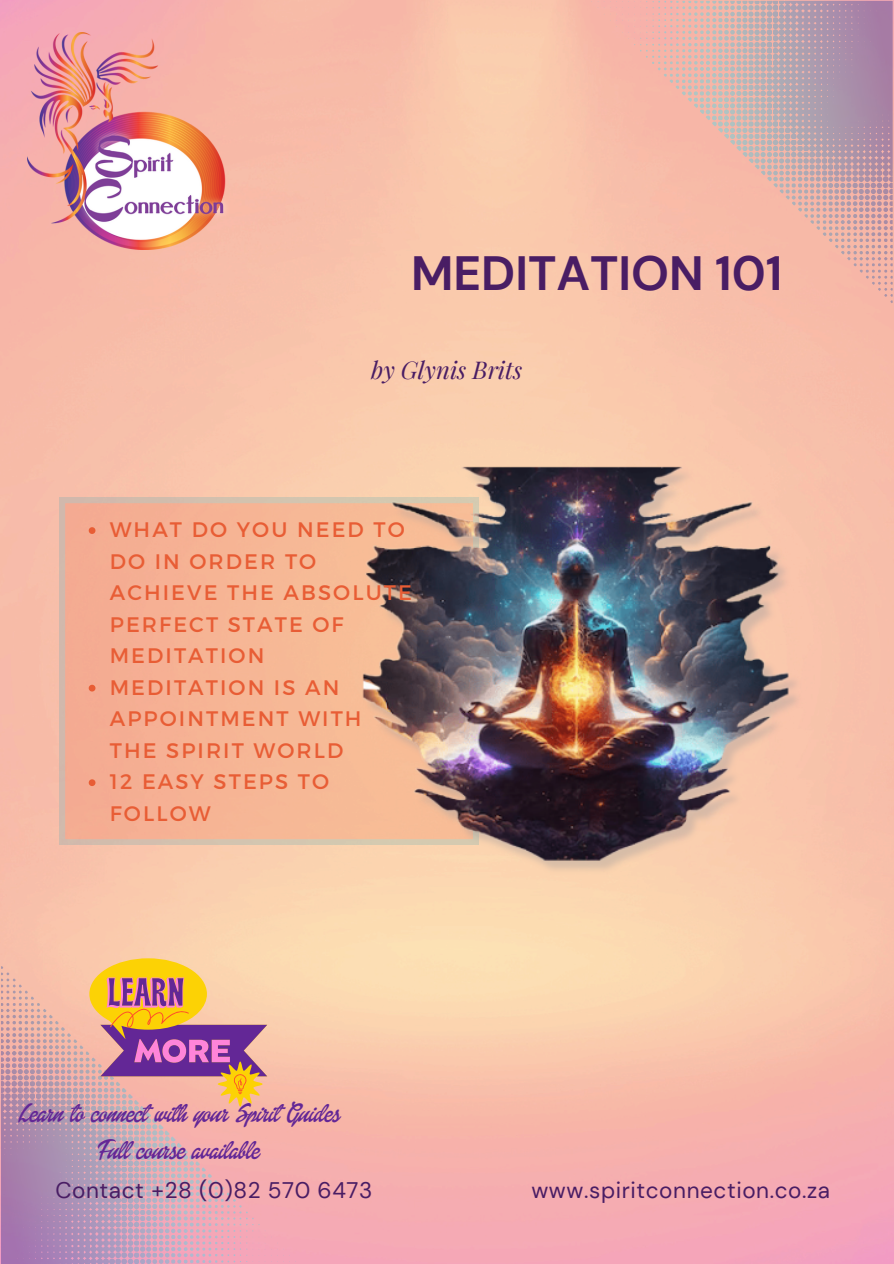
<style>
.page{position:relative;width:894px;height:1264px;background:#fff}
.page>*{position:absolute;margin:0;border:0;box-sizing:border-box;transform-origin:0 0}
.t1{font:700 48px "DM Sans";color:#491d64}
.t2{font:27px/37.2px "Dollie Script Personal Use";color:#632796;text-align:center}
.t3{font:italic 24px "Playfair Display";color:#491d64}
.t4{font:22.5px "DM Sans";letter-spacing:.025em;color:#491d64}
.t5{font:21px/31.5px "Montserrat";letter-spacing:.1em;color:#e85d35}
</style>
<div class="page">
<img style="left:0;top:0;width:893px;height:1263px">
<svg style="left:1px;top:965px;width:301px;height:298px;background:#d6a7b1"></svg>
<svg style="left:591px;top:1px;width:301px;height:302px;background:#dfb0aa"></svg>
<svg style="left:59px;top:497px;width:302px;height:347px;background:#f3b395"></svg>
<img style="left:28px;top:32px;width:206px;height:217px">
<svg style="left:89px;top:958px;width:178px;height:148px;background:#d29983"></svg>
<img style="left:361px;top:466px;width:442px;height:410px">
<svg style="left:89px;top:527px;width:6px;height:7px"></svg>
<svg style="left:89px;top:684px;width:6px;height:7px"></svg>
<svg style="left:89px;top:779px;width:6px;height:7px"></svg>
<p class="t1" style="left:411px;top:242px;width:373px">MEDITATION 101</p>
<p class="t3" style="left:371px;top:352px;width:153px">by Glynis Brits</p>
<h3 class="t5" style="left:110px;top:513px;width:303px">WHAT DO YOU NEED TO<br>DO IN ORDER TO<br>ACHIEVE THE ABSOLUTE<br>PERFECT STATE OF<br>MEDITATION</h3>
<p class="t5" style="left:110px;top:670px;width:253px">MEDITATION IS AN<br>APPOINTMENT WITH<br>THE SPIRIT WORLD</p>
<p class="t5" style="left:110px;top:765px;width:221px">12 EASY STEPS TO<br>FOLLOW</p>
<p class="t2" style="left:18px;top:1096px;width:323px">Learn to connect with your Spirit Guides<br>Full course available</p>
<p class="t4" style="left:55px;top:1175px;width:318px">Contact +28 (0)82 570 6473</p>
<p class="t4" style="left:531px;top:1175px;width:300px">www.spiritconnection.co.za</p>
</div>
